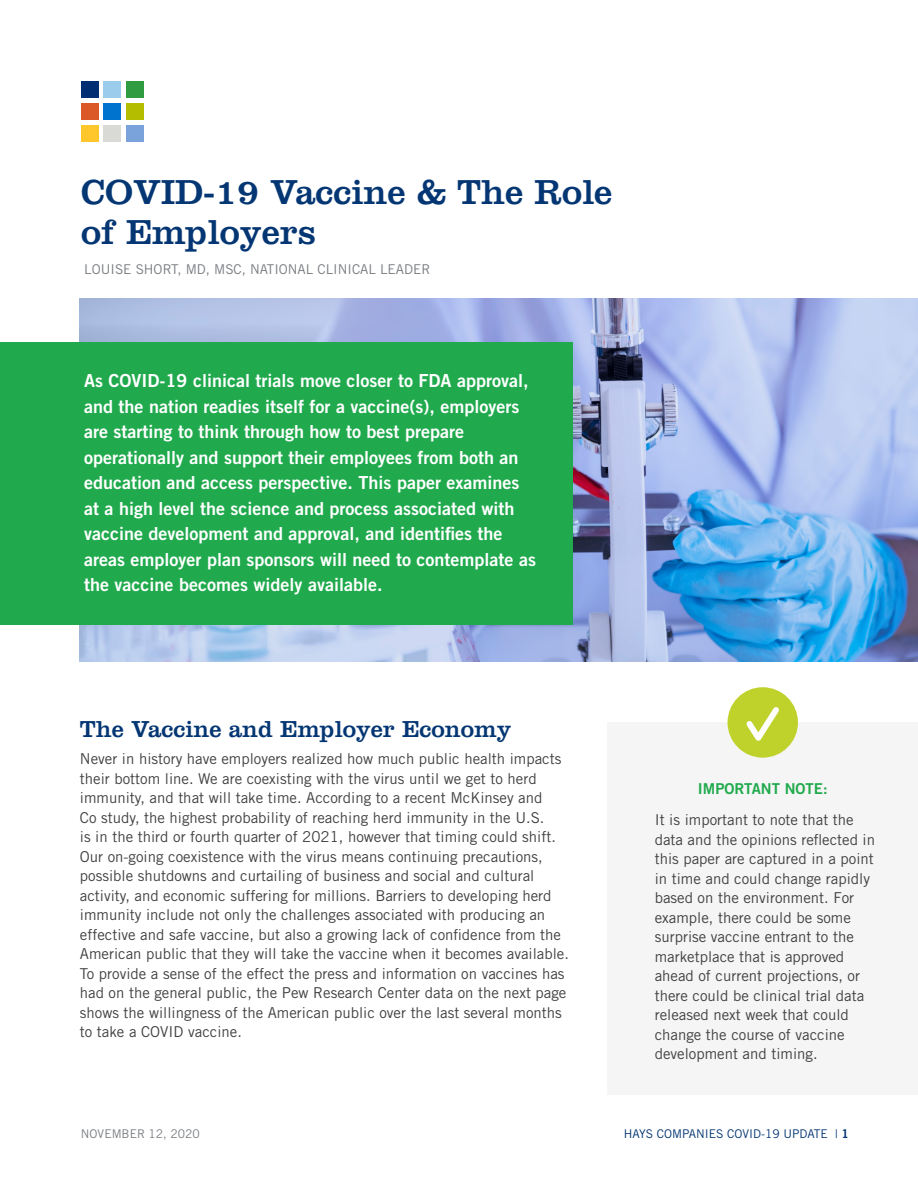
<style>
.page{position:relative;width:918px;height:1188px;background:#fff}
.page>*{position:absolute;margin:0;border:0;box-sizing:border-box;transform-origin:0 0}
.t1{font:36px/40.5px "Clarendon LT Std";color:#043673}
.t2{font:24px "Clarendon LT Std";color:#043673}
.t3{font:18px/25.5px "Trade Gothic LT Std Bd 2";color:#fff}
.t4{font:15px/19.5px "Trade Gothic LT Std";color:#414042}
.t5{font:15px "Trade Gothic LT Std Bd 2";color:#20aa4d}
.t6{font:13.5px "Trade Gothic LT Std";color:#797d82}
.t7{font:12px "Trade Gothic LT Std";color:#043673}
.t8{font:12px "Trade Gothic LT Std";color:#797d82}
.s1{font-family:"Trade Gothic LT Std Bd 2"}
</style>
<div class="page">
<div style="left:81px;top:125px;width:17px;height:17px;background:#ffc72b"></div>
<div style="left:104px;top:125px;width:17px;height:17px;background:#d9d9d6"></div>
<div style="left:126px;top:125px;width:17px;height:17px;background:#7aa3db"></div>
<div style="left:81px;top:103px;width:17px;height:17px;background:#db5929"></div>
<div style="left:104px;top:103px;width:17px;height:17px;background:#0073cf"></div>
<div style="left:126px;top:103px;width:17px;height:17px;background:#b5bd00"></div>
<div style="left:81px;top:81px;width:17px;height:17px;background:#002e73"></div>
<div style="left:104px;top:81px;width:17px;height:17px;background:#9ccceb"></div>
<div style="left:126px;top:81px;width:17px;height:17px;background:#309c42"></div>
<img style="left:80px;top:299px;width:837px;height:363px">
<div style="left:0;top:342px;width:573px;height:283px;background:#20aa4d"></div>
<div style="left:608px;top:722px;width:310px;height:372px;background:#f5f5f5"></div>
<div style="left:728px;top:687px;width:70px;height:71px;background:#bfd22b;border-radius:50%"></div>
<svg style="left:746px;top:707px;width:33px;height:34px"></svg>
<h1 class="t1" style="left:81px;top:172px;width:533px">COVID-19 Vaccine &amp; The Role of Employers</h1>
<p class="t6" style="left:84px;top:261px;width:348px">LOUISE SHORT, MD, MSC, NATIONAL CLINICAL LEADER</p>
<p class="t3" style="left:84px;top:368px;width:453px">As COVID-19 clinical trials move closer to FDA approval, and the nation readies itself for a vaccine(s), employers are starting to think through how to best prepare operationally and support their employees from both an education and access perspective. This paper examines at a high level the science and process associated with vaccine development and approval, and identifies the areas employer plan sponsors will need to contemplate as the vaccine becomes widely available.</p>
<h2 class="t2" style="left:80px;top:715px;width:433px">The Vaccine and Employer Economy</h2>
<p class="t4" style="left:80px;top:749px;width:491px">Never in history have employers realized how much public health impacts their bottom line. We are coexisting with the virus until we get to herd immunity, and that will take time. According to a recent McKinsey and<br>Co study, the highest probability of reaching herd immunity in the U.S.<br>is in the third or fourth quarter of 2021, however that timing could shift.<br>Our on-going coexistence with the virus means continuing precautions, possible shutdowns and curtailing of business and social and cultural activity, and economic suffering for millions. Barriers to developing herd immunity include not only the challenges associated with producing an effective and safe vaccine, but also a growing lack of confidence from the American public that they will take the vaccine when it becomes available.<br>To provide a sense of the effect the press and information on vaccines has had on the general public, the Pew Research Center data on the next page shows the willingness of the American public over the last several months to take a COVID vaccine.</p>
<p class="t5" style="left:698px;top:780px;width:131px">IMPORTANT NOTE:</p>
<p class="t4" style="left:655px;top:810px;width:222px">It is important to note that the data and the opinions reflected in this paper are captured in a point in time and could change rapidly based on the environment. For example, there could be some surprise vaccine entrant to the marketplace that is approved ahead of current projections, or there could be clinical trial data released next week that could change the course of vaccine development and timing.</p>
<p class="t8" style="left:81px;top:1127px;width:120px">NOVEMBER 12, 2020</p>
<p class="t7" style="left:624px;top:1127px;width:226px">HAYS COMPANIES COVID-19 UPDATE | <span class="s1">1</span></p>
</div>
